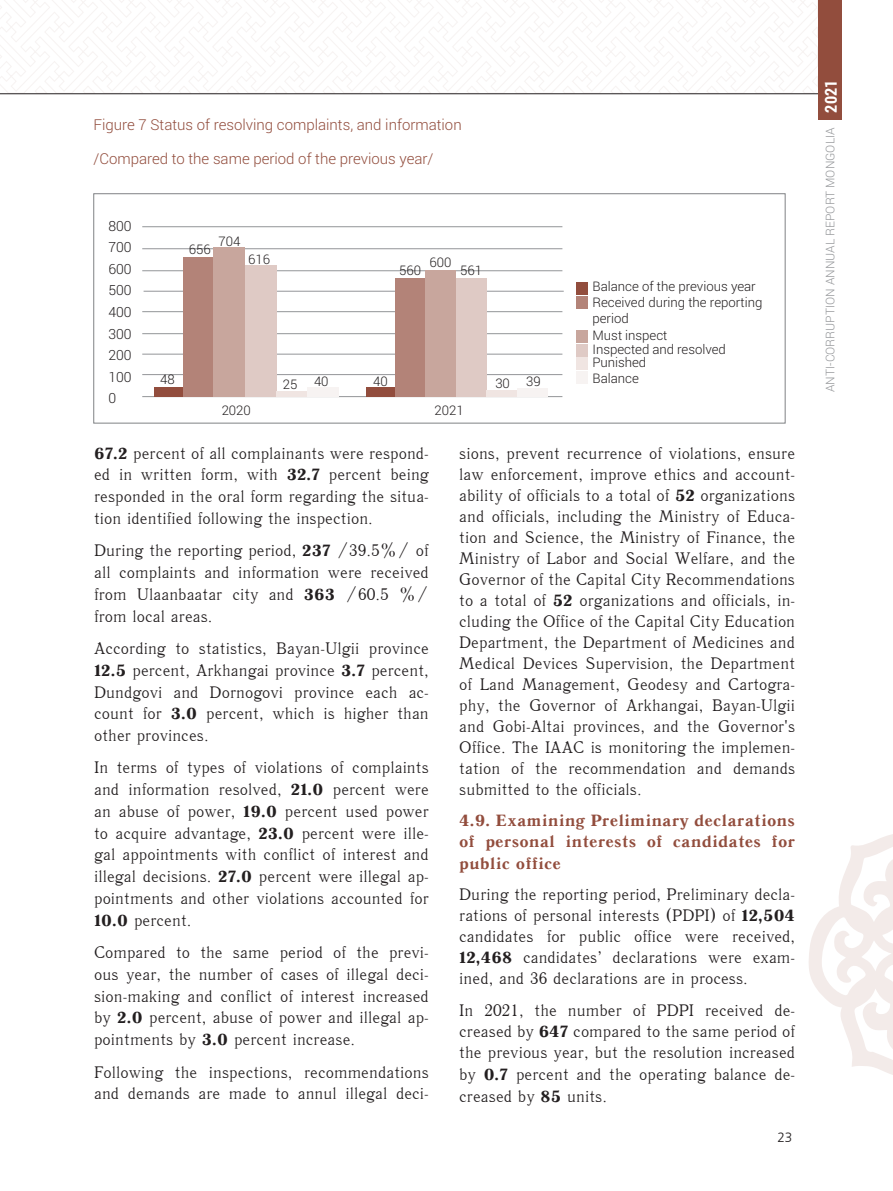
<style>
.page{position:relative;width:893px;height:1191px;background:#fff}
.page>*{position:absolute;margin:0;border:0;box-sizing:border-box;transform-origin:0 0}
.t1{font:16.5px/21.8px "MAK Antiqua";color:#231f20;text-align:justify}
.t2{font:700 16.5px/21px "MAK Antiqua";color:#924d3d;text-align:justify}
.t3{font:300 15px "Roboto";color:#924d3d}
.t4{font:300 13.95px/21.6px "Roboto";color:#231f20;text-align:justify}
.t5{font:300 13.5px "MAK Foreigner";color:#231f20}
.t6{font:300 13.2px/16.4px "Roboto";color:#231f20}
.t7{font:300 12px "Roboto";color:#939598}
.s1{font-weight:700}
.s2{font-family:"Roboto Condensed";font-weight:700;font-size:16.5px;color:#fff}
</style>
<div class="page">
<svg style="left:0;top:0;width:818px;height:93px"></svg>
<svg style="left:0;top:93px;width:818px;height:331px"></svg>
<div style="left:818px;top:0;width:23px;height:119px;background:#924d3d"></div>
<svg style="left:809px;top:834px;width:84px;height:241px"></svg>
<div style="left:94px;top:193px;width:691px;height:230px;border:1px solid #808285"></div>
<hr style="left:142px;top:226px;width:420px;height:1px;background:#939598">
<hr style="left:142px;top:248px;width:420px;height:1px;background:#939598">
<hr style="left:142px;top:270px;width:420px;height:1px;background:#939598">
<hr style="left:144px;top:291px;width:420px;height:1px;background:#939598">
<hr style="left:142px;top:311px;width:420px;height:1px;background:#939598">
<hr style="left:142px;top:333px;width:420px;height:1px;background:#939598">
<hr style="left:142px;top:354px;width:420px;height:1px;background:#939598">
<hr style="left:142px;top:374px;width:420px;height:1px;background:#939598">
<hr style="left:142px;top:396px;width:420px;height:1px;background:#939598">
<div style="left:154px;top:387px;width:30px;height:9px;background:#924d3d"></div>
<div style="left:184px;top:257px;width:30px;height:139px;background:#b38378"></div>
<div style="left:214px;top:247px;width:31px;height:149px;background:#c8a69d"></div>
<div style="left:245px;top:265px;width:31px;height:131px;background:#dfcac5"></div>
<div style="left:276px;top:391px;width:32px;height:6px;background:#f0e5e2"></div>
<div style="left:308px;top:387px;width:31px;height:10px;background:#f7f3f2"></div>
<div style="left:366px;top:387px;width:29px;height:9px;background:#924d3d"></div>
<div style="left:576px;top:282px;width:12px;height:13px;background:#924d3d"></div>
<div style="left:576px;top:296px;width:12px;height:12px;background:#b38378"></div>
<div style="left:576px;top:330px;width:12px;height:12px;background:#c8a69d"></div>
<div style="left:576px;top:344px;width:12px;height:12px;background:#dfcac5"></div>
<div style="left:576px;top:358px;width:12px;height:12px;background:#f0e5e2"></div>
<div style="left:576px;top:372px;width:12px;height:12px;background:#f7f3f2"></div>
<div style="left:395px;top:278px;width:30px;height:118px;background:#b38378"></div>
<div style="left:425px;top:269px;width:31px;height:127px;background:#c8a69d"></div>
<div style="left:456px;top:278px;width:30px;height:118px;background:#dfcac5"></div>
<div style="left:486px;top:390px;width:31px;height:7px;background:#f0e5e2"></div>
<div style="left:517px;top:388px;width:31px;height:9px;background:#f7f3f2"></div>
<p class="t3" style="left:94px;top:115px;width:370px">Figure 7 Status of resolving complaints, and information</p>
<p class="t3" style="left:94px;top:148px;width:341px">/Compared to the same period of the previous year/</p>
<p class="t4" style="left:108px;top:214px;width:25px">800<br>700<br>600<br>500<br>400<br>300<br>200<br>100<br>0</p>
<p class="t6" style="left:189px;top:240px;width:23px">656</p>
<p class="t6" style="left:219px;top:232px;width:23px">704</p>
<p class="t6" style="left:248px;top:250px;width:23px">616</p>
<p class="t6" style="left:399px;top:262px;width:23px">560</p>
<p class="t6" style="left:429px;top:254px;width:23px">600</p>
<p class="t6" style="left:460px;top:261px;width:23px">561</p>
<p class="t6" style="left:592px;top:277px;width:171px">Balance of the previous year<br>Received during the reporting period<br>Must inspect</p>
<p class="t6" style="left:592px;top:342px;width:135px;line-height:13.4px">Inspected and resolved<br>Punished</p>
<p class="t6" style="left:160px;top:371px;width:16px">48</p>
<p class="t6" style="left:592px;top:369px;width:48px">Balance</p>
<p class="t6" style="left:283px;top:376px;width:16px">25</p>
<p class="t6" style="left:314px;top:373px;width:16px">40</p>
<p class="t6" style="left:373px;top:373px;width:16px">40</p>
<p class="t6" style="left:526px;top:373px;width:16px">39</p>
<p class="t6" style="left:495px;top:374px;width:16px">30</p>
<p class="t6" style="left:222px;top:402px;width:31px">2020</p>
<p class="t6" style="left:434px;top:402px;width:31px">2021</p>
<p class="t1" style="left:94px;top:442px;width:336px"><span class="s1">67.2</span> percent of all complainants were respond&shy;ed in written form, with <span class="s1">32.7</span> percent being responded in the oral form regarding the situa&shy;tion identified following the inspection.</p>
<p class="t1" style="left:94px;top:540px;width:336px">During the reporting period, <span class="s1">237</span> /39.5%/ of all complaints and information were received from Ulaanbaatar city and <span class="s1">363</span> /60.5 %/ from local areas.</p>
<p class="t1" style="left:94px;top:638px;width:336px">According to statistics, Bayan-Ulgii province <span class="s1">12.5</span> percent, Arkhangai province <span class="s1">3.7</span> percent, Dundgovi and Dornogovi province each ac&shy;count for <span class="s1">3.0</span> percent, which is higher than other provinces.</p>
<p class="t1" style="left:94px;top:757px;width:336px">In terms of types of violations of complaints and information resolved, <span class="s1">21.0</span> percent were an abuse of power, <span class="s1">19.0</span> percent used power to acquire advantage, <span class="s1">23.0</span> percent were ille&shy;gal appointments with conflict of interest and illegal decisions. <span class="s1">27.0</span> percent were illegal ap&shy;pointments and other violations accounted for <span class="s1">10.0</span> percent.</p>
<p class="t1" style="left:94px;top:942px;width:336px">Compared to the same period of the previ&shy;ous year, the number of cases of illegal deci&shy;sion-making and conflict of interest increased by <span class="s1">2.0</span> percent, abuse of power and illegal ap&shy;pointments by <span class="s1">3.0</span> percent increase.</p>
<p class="t1" style="left:94px;top:1061px;width:336px">Following the inspections, recommendations and demands are made to annul illegal deci-</p>
<p class="t1" style="left:459px;top:443px;width:337px;line-height:21px">sions, prevent recurrence of violations, ensure law enforcement, improve ethics and account&shy;ability of officials to a total of <span class="s1">52</span> organizations and officials, including the Ministry of Educa&shy;tion and Science, the Ministry of Finance, the Ministry of Labor and Social Welfare, and the Governor of the Capital City Recommendations to a total of <span class="s1">52</span> organizations and officials, in&shy;cluding the Office of the Capital City Education Department, the Department of Medicines and Medical Devices Supervision, the Department of Land Management, Geodesy and Cartogra&shy;phy, the Governor of Arkhangai, Bayan-Ulgii and Gobi-Altai provinces, and the Governor's Office. The IAAC is monitoring the implemen&shy;tation of the recommendation and demands submitted to the officials.</p>
<p class="t2" style="left:459px;top:810px;width:337px">4.9. Examining Preliminary declarations of personal interests of candidates for public office</p>
<p class="t1" style="left:459px;top:884px;width:337px;line-height:21px">During the reporting period, Preliminary decla&shy;rations of personal interests (PDPI) of <span class="s1">12,504 </span>candidates for public office were received, <span class="s1">12,468</span> candidates’ declarations were exam&shy;ined, and 36 declarations are in process.</p>
<p class="t1" style="left:459px;top:999px;width:337px">In 2021, the number of PDPI received de&shy;creased by <span class="s1">647</span> compared to the same period of the previous year, but the resolution increased by <span class="s1">0.7</span> percent and the operating balance de&shy;creased by <span class="s1">85</span> units.</p>
<p class="t5" style="left:777px;top:1130px;width:17px">23</p>
<p class="t7" style="left:822px;top:392px;width:314px;rotate:-90deg">ANTI-СORRUPTION ANNUAL REPORT MONGOLIA <span class="s2">2021</span></p>
</div>
